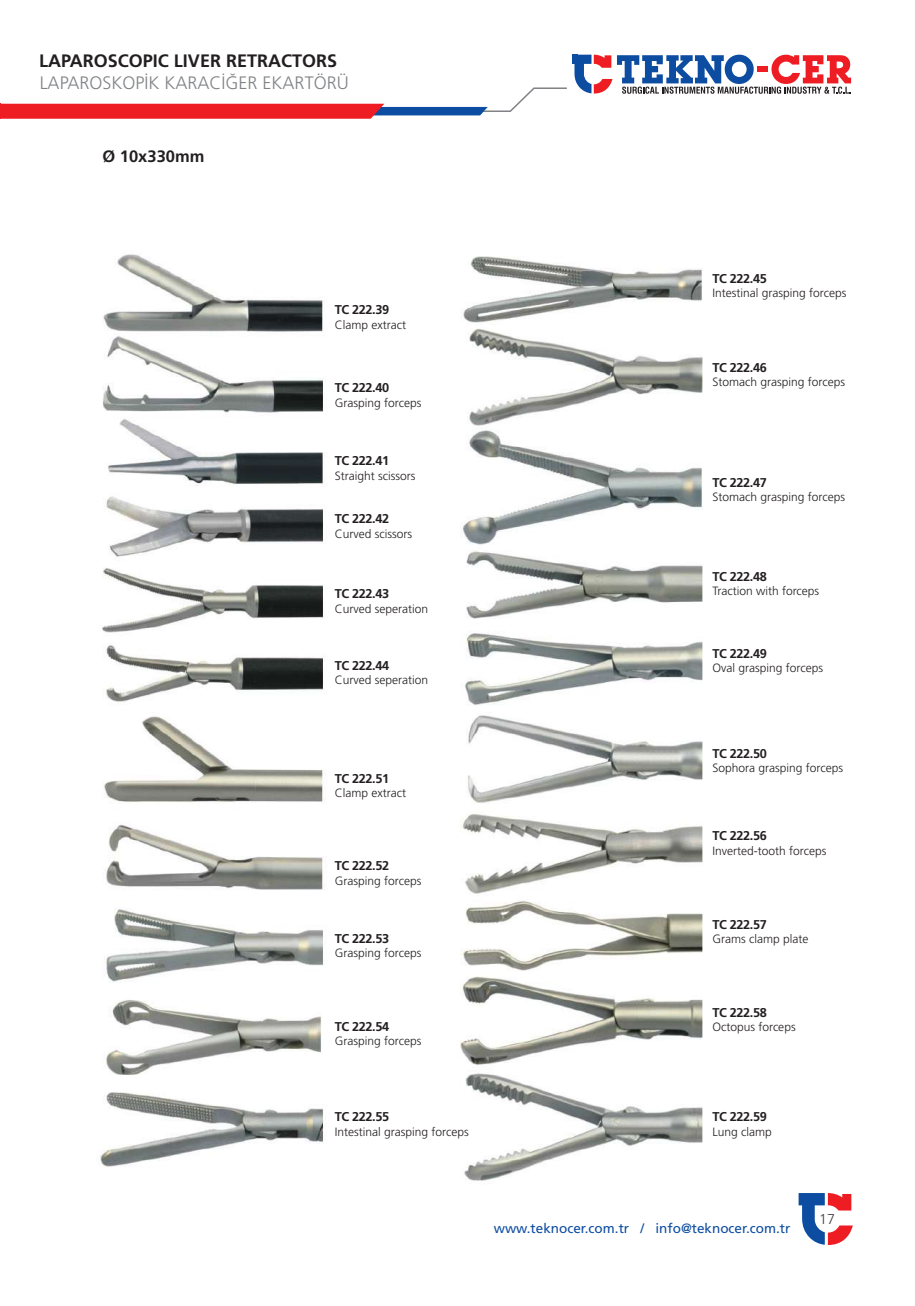
<style>
.page{position:relative;width:915px;height:1306px;background:#fff}
.page>*{position:absolute;margin:0;border:0;box-sizing:border-box;transform-origin:0 0}
.t1{font:300 18px "Frutiger CE";color:#808285}
.t2{font:700 18px "Frutiger CE";color:#231f20}
.t3{font:700 16.5px "Frutiger CE";color:#231f20}
.t4{font:300 14.25px "Frutiger CE";color:#3e3e3f}
.t5{font:13.5px "Frutiger LT Std";color:#0d4da1}
.t6{font:700 12.75px "Frutiger CE";letter-spacing:-.03em;color:#231f20}
.t7{font:300 12px "Frutiger CE";color:#231f20}
</style>
<div class="page">
<img style="left:100px;top:254px;width:753px;height:991px">
<svg style="left:0;top:87px;width:566px;height:32px"></svg>
<svg style="left:574px;top:55px;width:276px;height:39px"></svg>
<div style="left:571px;top:55px;width:6px;height:9px;background:#0d4da1"></div>
<svg style="left:798px;top:1192px;width:54px;height:52px"></svg>
<h1 class="t2" style="left:39px;top:49px;width:299px">LAPAROSCOPIC LIVER RETRACTORS</h1>
<h1 class="t1" style="left:40px;top:72px;width:310px">LAPAROSKOPİK KARACİĞER EKARTÖRÜ</h1>
<h2 class="t3" style="left:102px;top:147px;width:103px">Ø 10x330mm</h2>
<p class="t6" style="left:335px;top:302px;width:56px">TC 222.39</p>
<p class="t7" style="left:335px;top:317px;width:73px">Clamp extract</p>
<p class="t6" style="left:335px;top:380px;width:56px">TC 222.40</p>
<p class="t7" style="left:335px;top:395px;width:88px">Grasping forceps</p>
<p class="t6" style="left:335px;top:453px;width:56px">TC 222.41</p>
<p class="t7" style="left:335px;top:468px;width:82px">Straight scissors</p>
<p class="t6" style="left:335px;top:511px;width:56px">TC 222.42</p>
<p class="t7" style="left:335px;top:526px;width:79px">Curved scissors</p>
<p class="t6" style="left:335px;top:586px;width:56px">TC 222.43</p>
<p class="t7" style="left:335px;top:601px;width:95px">Curved seperation</p>
<p class="t6" style="left:335px;top:658px;width:56px">TC 222.44</p>
<p class="t7" style="left:335px;top:673px;width:95px">Curved seperation</p>
<p class="t6" style="left:335px;top:770px;width:56px">TC 222.51</p>
<p class="t7" style="left:335px;top:785px;width:73px">Clamp extract</p>
<p class="t6" style="left:335px;top:858px;width:56px">TC 222.52</p>
<p class="t7" style="left:335px;top:873px;width:88px">Grasping forceps</p>
<p class="t6" style="left:335px;top:931px;width:56px">TC 222.53</p>
<p class="t7" style="left:335px;top:946px;width:88px">Grasping forceps</p>
<p class="t6" style="left:335px;top:1018px;width:56px">TC 222.54</p>
<p class="t7" style="left:335px;top:1034px;width:88px">Grasping forceps</p>
<p class="t6" style="left:335px;top:1109px;width:56px">TC 222.55</p>
<p class="t7" style="left:335px;top:1124px;width:135px">Intestinal grasping forceps</p>
<p class="t6" style="left:712px;top:271px;width:56px">TC 222.45</p>
<p class="t7" style="left:712px;top:286px;width:135px">Intestinal grasping forceps</p>
<p class="t6" style="left:712px;top:360px;width:56px">TC 222.46</p>
<p class="t7" style="left:712px;top:375px;width:134px">Stomach grasping forceps</p>
<p class="t6" style="left:712px;top:475px;width:56px">TC 222.47</p>
<p class="t7" style="left:712px;top:490px;width:134px">Stomach grasping forceps</p>
<p class="t6" style="left:712px;top:569px;width:56px">TC 222.48</p>
<p class="t7" style="left:712px;top:584px;width:108px">Traction with forceps</p>
<p class="t6" style="left:712px;top:645px;width:56px">TC 222.49</p>
<p class="t7" style="left:712px;top:661px;width:112px">Oval grasping forceps</p>
<p class="t6" style="left:712px;top:745px;width:56px">TC 222.50</p>
<p class="t7" style="left:712px;top:761px;width:132px">Sophora grasping forceps</p>
<p class="t6" style="left:712px;top:828px;width:56px">TC 222.56</p>
<p class="t7" style="left:712px;top:843px;width:115px">Inverted-tooth forceps</p>
<p class="t6" style="left:712px;top:916px;width:56px">TC 222.57</p>
<p class="t7" style="left:712px;top:932px;width:97px">Grams clamp plate</p>
<p class="t6" style="left:712px;top:1004px;width:56px">TC 222.58</p>
<p class="t7" style="left:712px;top:1019px;width:85px">Octopus forceps</p>
<p class="t6" style="left:712px;top:1109px;width:56px">TC 222.59</p>
<p class="t7" style="left:712px;top:1124px;width:61px">Lung clamp</p>
<p class="t5" style="left:493px;top:1220px;width:298px">www.teknocer.com.tr / info@teknocer.com.tr</p>
<p class="t4" style="left:819px;top:1211px;width:17px">17</p>
</div>
